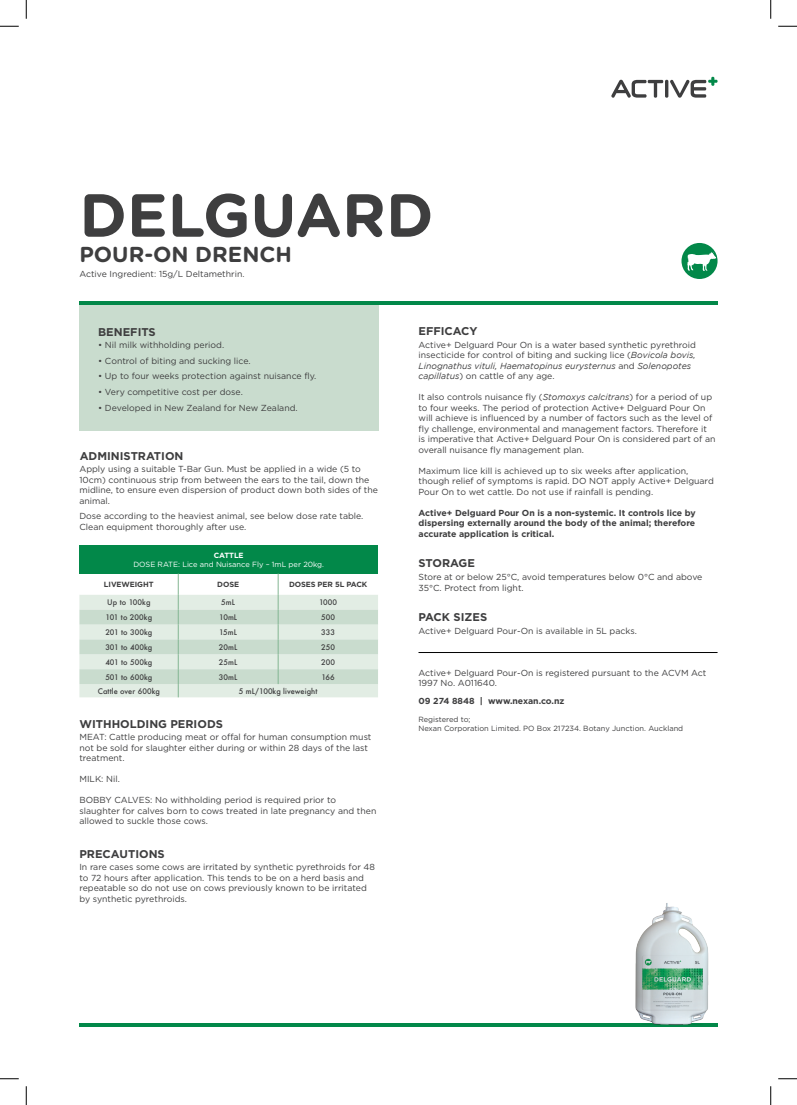
<style>
.page{position:relative;width:797px;height:1105px;background:#fff}
.page>*{position:absolute;margin:0;border:0;box-sizing:border-box;transform-origin:0 0}
.t1{font:700 60.75px "Gotham Rounded";color:#3e3e3f}
.t2{font:700 21.62px "Gotham Rounded";color:#3e3e3f}
.t3{font:700 11.25px "Gotham";color:#3e3e3f}
.t4{font:8.75px/10.5px "Gotham";color:#3e3e3f}
.t5{font:700 8.75px/10.5px "Gotham";color:#3e3e3f;text-align:justify}
.t6{font:8.75px "Gotham Rounded";color:#3e3e3f}
.Table_Body_-_Center{font:500 7.5px "Futura";letter-spacing:.01em;color:#3e3e3f}
.t7{font:7.5px/9px "Gotham";color:#3e3e3f}
.Table_Black_Headings{font:7.5px/8.8px "Gotham";color:#fff;text-align:center}
.Table_Black_Headings-2{font:700 7.5px "Gotham";letter-spacing:-.01em;color:#3e3e3f}
.s1{font-weight:700}
.s2{font-style:italic}
</style>
<div class="page">
<div style="left:79px;top:304px;width:300px;height:127px;background:#c9dcce"></div>
<hr style="left:79px;top:301px;width:638px;height:3px;background:#028849">
<hr style="left:79px;top:1023px;width:638px;height:4px;background:#028849">
<div style="left:79px;top:545px;width:299px;height:28px;background:#028849"></div>
<svg style="left:79px;top:573px;width:299px;height:124px"></svg>
<div style="left:681px;top:243px;width:36px;height:36px;background:#028849;border-radius:50%"></div>
<svg style="left:687px;top:252px;width:29px;height:19px"></svg>
<svg style="left:670px;top:77px;width:47px;height:21px"></svg>
<hr style="left:665px;top:80px;width:3px;height:18px;background:#3e3e3f;border-radius:2px">
<svg style="left:611px;top:80px;width:52px;height:18px"></svg>
<hr style="left:418px;top:652px;width:299px;height:1px;background:#000">
<img style="left:635px;top:903px;width:74px;height:122px">
<svg style="left:0;top:25px;width:19px;height:2px"></svg>
<svg style="left:778px;top:25px;width:19px;height:2px"></svg>
<svg style="left:0;top:1078px;width:19px;height:1px"></svg>
<svg style="left:778px;top:1078px;width:19px;height:1px"></svg>
<svg style="left:25px;top:0;width:2px;height:19px"></svg>
<svg style="left:25px;top:1086px;width:2px;height:19px"></svg>
<svg style="left:770px;top:0;width:1px;height:19px"></svg>
<svg style="left:770px;top:1086px;width:1px;height:19px"></svg>
<p class="t1" style="left:79px;top:171px;width:355px">DELGUARD</p>
<p class="t2" style="left:79px;top:239px;width:214px">POUR-ON DRENCH</p>
<p class="t6" style="left:79px;top:268px;width:167px">Active Ingredient: 15g/L Deltamethrin.</p>
<p class="t3" style="left:98px;top:324px;width:59px">BENEFITS</p>
<p class="t4" style="left:98px;top:339px;width:127px">• Nil milk withholding period.</p>
<p class="t4" style="left:98px;top:355px;width:154px">• Control of biting and sucking lice.</p>
<p class="t4" style="left:98px;top:371px;width:220px">• Up to four weeks protection against nuisance fly.</p>
<p class="t4" style="left:98px;top:387px;width:146px">• Very competitive cost per dose.</p>
<p class="t4" style="left:98px;top:402px;width:201px">• Developed in New Zealand for New Zealand.</p>
<p class="t3" style="left:80px;top:449px;width:105px">ADMINISTRATION</p>
<p class="t4" style="left:79px;top:464px;width:300px">Apply using a suitable T-Bar Gun. Must be applied in a wide (5 to 10cm) continuous strip from between the ears to the tail, down the midline, to ensure even dispersion of product down both sides of the animal.</p>
<p class="t4" style="left:79px;top:511px;width:285px">Dose according to the heaviest animal, see below dose rate table.<br>Clean equipment thoroughly after use.</p>
<p class="Table_Black_Headings" style="left:133px;top:551px;width:192px"><span class="s1">CATTLE<br></span>DOSE RATE: Lice and Nuisance Fly – 1mL per 20kg.</p>
<p class="Table_Black_Headings-2" style="left:104px;top:579px;width:51px">LIVEWEIGHT</p>
<p class="Table_Black_Headings-2" style="left:217px;top:579px;width:23px">DOSE</p>
<p class="Table_Black_Headings-2" style="left:289px;top:579px;width:80px">DOSES PER 5L PACK</p>
<p class="Table_Body_-_Center" style="left:107px;top:597px;width:45px">Up to 100kg</p>
<p class="Table_Body_-_Center" style="left:221px;top:597px;width:15px">5mL</p>
<p class="Table_Body_-_Center" style="left:319px;top:597px;width:20px">1000</p>
<p class="Table_Body_-_Center" style="left:106px;top:612px;width:48px">101 to 200kg</p>
<p class="Table_Body_-_Center" style="left:219px;top:612px;width:20px">10mL</p>
<p class="Table_Body_-_Center" style="left:321px;top:612px;width:15px">500</p>
<p class="Table_Body_-_Center" style="left:105px;top:627px;width:49px">201 to 300kg</p>
<p class="Table_Body_-_Center" style="left:219px;top:627px;width:19px">15mL</p>
<p class="Table_Body_-_Center" style="left:321px;top:627px;width:15px">333</p>
<p class="Table_Body_-_Center" style="left:105px;top:642px;width:49px">301 to 400kg</p>
<p class="Table_Body_-_Center" style="left:219px;top:642px;width:20px">20mL</p>
<p class="Table_Body_-_Center" style="left:321px;top:642px;width:15px">250</p>
<p class="Table_Body_-_Center" style="left:105px;top:657px;width:49px">401 to 500kg</p>
<p class="Table_Body_-_Center" style="left:219px;top:657px;width:20px">25mL</p>
<p class="Table_Body_-_Center" style="left:321px;top:657px;width:15px">200</p>
<p class="Table_Body_-_Center" style="left:105px;top:672px;width:49px">501 to 600kg</p>
<p class="Table_Body_-_Center" style="left:219px;top:672px;width:20px">30mL</p>
<p class="Table_Body_-_Center" style="left:321px;top:672px;width:15px">166</p>
<p class="Table_Body_-_Center" style="left:98px;top:686px;width:64px">Cattle over 600kg</p>
<p class="Table_Body_-_Center" style="left:239px;top:686px;width:80px">5 mL/100kg liveweight</p>
<p class="t3" style="left:79px;top:717px;width:145px">WITHHOLDING PERIODS</p>
<p class="t4" style="left:79px;top:732px;width:293px">MEAT: Cattle producing meat or offal for human consumption must not be sold for slaughter either during or within 28 days of the last treatment.</p>
<p class="t4" style="left:79px;top:774px;width:42px">MILK: Nil.</p>
<p class="t4" style="left:79px;top:795px;width:298px">BOBBY CALVES: No withholding period is required prior to slaughter for calves born to cows treated in late pregnancy and then allowed to suckle those cows.</p>
<p class="t4" style="left:79px;top:861px;width:297px">In rare cases some cows are irritated by synthetic pyrethroids for 48 to 72 hours after application. This tends to be on a herd basis and repeatable so do not use on cows previously known to be irritated by synthetic pyrethroids.</p>
<p class="t3" style="left:79px;top:847px;width:87px">PRECAUTIONS</p>
<p class="t3" style="left:418px;top:323px;width:61px">EFFICACY</p>
<p class="t4" style="left:418px;top:339px;width:279px">Active+ Delguard Pour On is a water based synthetic pyrethroid insecticide for control of biting and sucking lice (<span class="s2">Bovicola bovis, Linognathus vituli, Haematopinus eurysternus</span> and <span class="s2">Solenopotes capillatus</span>) on cattle of any age.</p>
<p class="t4" style="left:418px;top:392px;width:298px">It also controls nuisance fly (<span class="s2">Stomoxys calcitrans</span>) for a period of up to four weeks. The period of protection Active+ Delguard Pour On will achieve is influenced by a number of factors such as the level of fly challenge, environmental and management factors. Therefore it is imperative that Active+ Delguard Pour On is considered part of an overall nuisance fly management plan.</p>
<p class="t4" style="left:418px;top:465px;width:297px">Maximum lice kill is achieved up to six weeks after application, though relief of symptoms is rapid. DO NOT apply Active+ Delguard<br>Pour On to wet cattle. Do not use if rainfall is pending.</p>
<p class="t5" style="left:418px;top:507px;width:279px">Active+ Delguard Pour On is a non-systemic. It controls lice by dispersing externally around the body of the animal; therefore accurate application is critical.</p>
<p class="t3" style="left:418px;top:556px;width:58px">STORAGE</p>
<p class="t4" style="left:418px;top:572px;width:285px">Store at or below 25°C, avoid temperatures below 0°C and above<br>35°C. Protect from light.</p>
<p class="t3" style="left:418px;top:610px;width:70px">PACK SIZES</p>
<p class="t4" style="left:418px;top:626px;width:220px">Active+ Delguard Pour-On is available in 5L packs.</p>
<p class="t4" style="left:418px;top:667px;width:289px">Active+ Delguard Pour-On is registered pursuant to the ACVM Act<br>1997 No. A011640.</p>
<p class="t5" style="left:418px;top:696px;width:147px">09 274 8848 | www.nexan.co.nz</p>
<p class="t7" style="left:418px;top:715px;width:266px">Registered to;<br>Nexan Corporation Limited. PO Box 217234. Botany Junction. Auckland</p>
</div>
